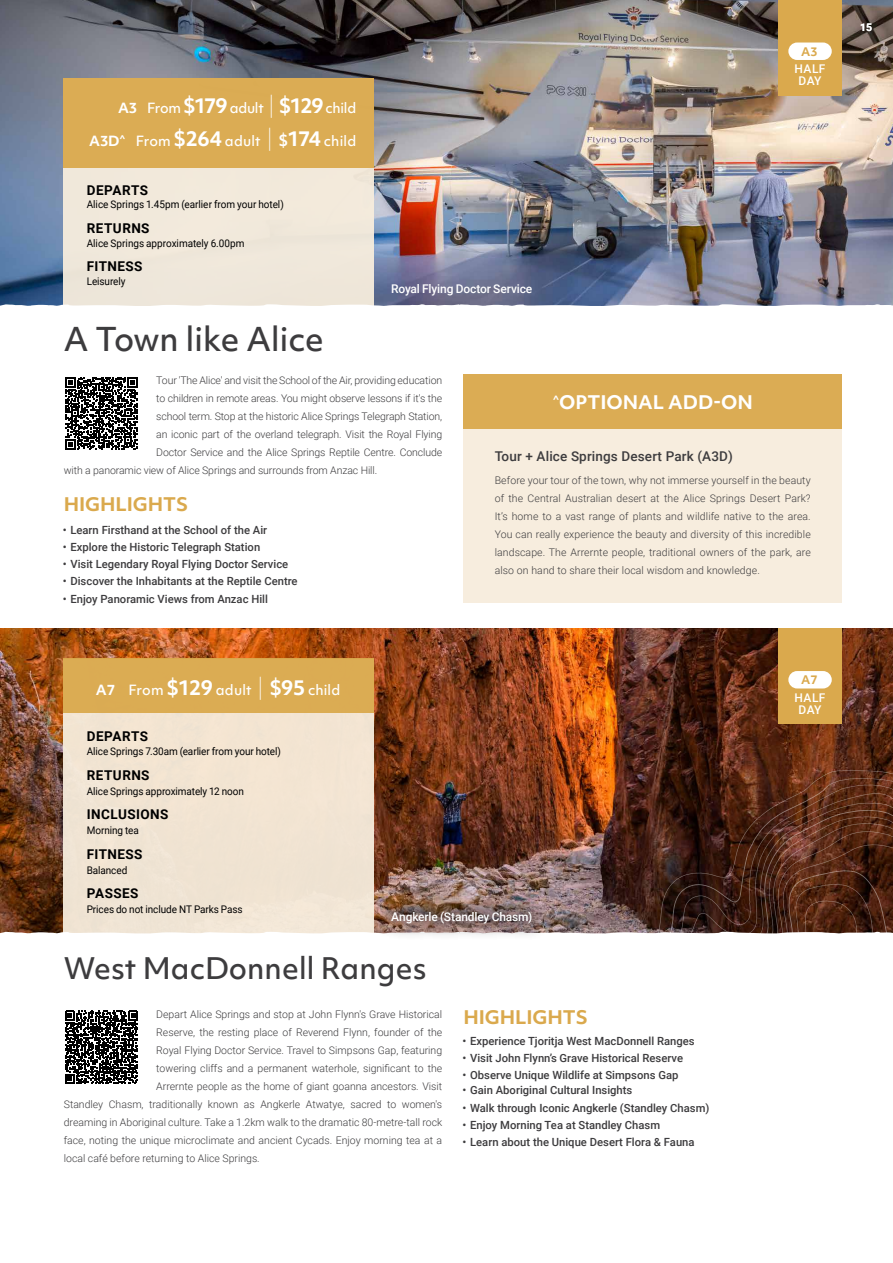
<style>
.page{position:relative;width:893px;height:1263px;background:#fff}
.page>*{position:absolute;margin:0;border:0;box-sizing:border-box;transform-origin:0 0}
.t1{font:500 31.5px "Objektiv Mk 1";color:#3d3c3e}
.t2{font:500 28.5px "Objektiv Mk 1";color:#3d3c3e}
.t3{font:700 18px "Objektiv Mk 1";color:#daa94d}
.t4{font:700 18px "Objektiv Mk 1";color:#fff}
.t5{font:700 13.5px "Roboto";letter-spacing:.03em;color:#000}
.t6{font:500 13.5px "Objektiv Mk 1";letter-spacing:.01em;color:#fff}
.t7{font:500 13.5px "Roboto";letter-spacing:.01em;color:#3d3c3e}
.t8{font:500 13.5px "Objektiv Mk 1";letter-spacing:-.02em;color:#fff}
.t9{font:500 12px/12px "Roboto";letter-spacing:-.01em;color:#fff;text-align:center}
.t10{font:700 11.4px "Objektiv Mk 1";color:#daa94d}
.t11{font:500 11.25px "Roboto";color:#3d3c3e}
.t12{font:300 10.5px/18px "Roboto";color:#3d3c3e;text-align:justify}
.t13{font:10.5px "Roboto";letter-spacing:-.005em;color:#000;scale:.95 1}
.t14{font:700 10.5px "Roboto";color:#fff}
.s1{font-weight:700}
.s2{font-weight:700;font-size:19.5px}
.s3{font-weight:100;font-size:21px}
.s4{font-weight:700;font-size:15px}
</style>
<div class="page">
<img style="left:1px;top:0;width:892px;height:304px">
<img style="left:0;top:628px;width:893px;height:142px">
<img style="left:0;top:0;width:1px;height:304px">
<div style="left:778px;top:0;width:64px;height:96px;background:#daa94d"></div>
<div style="left:788px;top:43px;width:44px;height:17px;background:#fff;border-radius:9px"></div>
<div style="left:64px;top:168px;width:310px;height:136px;background:#f0e8db"></div>
<div style="left:64px;top:78px;width:310px;height:90px;background:#dbac54"></div>
<div style="left:64px;top:713px;width:310px;height:57px;background:#f3e5d2"></div>
<div style="left:64px;top:659px;width:310px;height:54px;background:#dbac53"></div>
<div style="left:778px;top:628px;width:64px;height:96px;background:#daa94d"></div>
<div style="left:788px;top:671px;width:44px;height:17px;background:#fff;border-radius:9px"></div>
<svg style="left:0;top:304px;width:893px;height:2px"></svg>
<img style="left:0;top:770px;width:893px;height:164px">
<div style="left:372px;top:892px;width:179px;height:50px;background:#000;opacity:.47"></div>
<div style="left:463px;top:428px;width:379px;height:174px;background:#f7edde"></div>
<svg style="left:65px;top:377px;width:73px;height:72px"></svg>
<svg style="left:65px;top:1011px;width:73px;height:73px"></svg>
<div style="left:463px;top:374px;width:379px;height:54px;background:#dbac54"></div>
<p class="t10" style="left:801px;top:43px;width:18px">A3</p>
<p class="t8" style="left:118px;top:99px;width:240px"><span class="s1">A3</span> From <span class="s2">$179</span> adult <span class="s3">|</span> <span class="s2">$129</span> child</p>
<p class="t6" style="left:89px;top:131px;width:269px"><span class="s1">A3D</span><sup>^</sup> From <span class="s2">$264</span> adult <span class="s3">|</span> <span class="s4">$</span><span class="s2">174</span> child</p>
<p class="t5" style="left:87px;top:181px;width:63px">DEPARTS</p>
<p class="t13" style="left:87px;top:197px;width:209px">Alice Springs 1.45pm (earlier from your hotel)</p>
<p class="t5" style="left:87px;top:219px;width:64px">RETURNS</p>
<p class="t13" style="left:87px;top:235px;width:168px">Alice Springs approximately 6.00pm</p>
<p class="t5" style="left:87px;top:257px;width:57px">FITNESS</p>
<p class="t13" style="left:87px;top:274px;width:43px">Leisurely</p>
<p class="t9" style="left:391px;top:282px;width:143px">Royal Flying Doctor Service</p>
<p class="t9" style="left:795px;top:62px;width:32px">HALF<br>DAY</p>
<h1 class="t1" style="left:64px;top:317px;width:262px">A Town like Alice</h1>
<p class="t12" style="left:156px;top:371px;width:287px">Tour 'The Alice' and visit the School of the Air, providing education</p>
<p class="t12" style="left:156px;top:389px;width:287px">to children in remote areas. You might observe lessons if it's the</p>
<p class="t12" style="left:156px;top:407px;width:287px">school term. Stop at the historic Alice Springs Telegraph Station,</p>
<p class="t12" style="left:156px;top:425px;width:287px">an iconic part of the overland telegraph. Visit the Royal Flying</p>
<p class="t12" style="left:156px;top:443px;width:287px">Doctor Service and the Alice Springs Reptile Centre. Conclude</p>
<p class="t12" style="left:64px;top:461px;width:315px">with a panoramic view of Alice Springs and surrounds from Anzac Hill.</p>
<h3 class="t3" style="left:64px;top:491px;width:126px">HIGHLIGHTS</h3>
<p class="t11" style="left:63px;top:522px;width:206px">• Learn Firsthand at the School of the Air</p>
<p class="t11" style="left:63px;top:539px;width:199px">• Explore the Historic Telegraph Station</p>
<p class="t11" style="left:63px;top:556px;width:227px">• Visit Legendary Royal Flying Doctor Service</p>
<p class="t11" style="left:63px;top:573px;width:236px">• Discover the Inhabitants at the Reptile Centre</p>
<p class="t11" style="left:63px;top:591px;width:207px">• Enjoy Panoramic Views from Anzac Hill</p>
<p class="t6" style="left:96px;top:680px;width:246px"><span class="s1">A7</span> From <span class="s2">$129</span> adult <span class="s3">|</span> <span class="s2">$95</span> child</p>
<h3 class="t4" style="left:553px;top:389px;width:201px"><sup>^</sup>OPTIONAL ADD-ON</h3>
<p class="t7" style="left:495px;top:447px;width:240px">Tour + Alice Springs Desert Park (A3D)</p>
<p class="t12" style="left:495px;top:471px;width:318px">Before your tour of the town, why not immerse yourself in the beauty of the Central Australian desert at the Alice Springs Desert Park?<br>It’s home to a vast range of plants and wildlife native to the area.<br>You can really experience the beauty and diversity of this incredible landscape. The Arrernte people, traditional owners of the park, are also on hand to share their local wisdom and knowledge.</p>
<p class="t10" style="left:801px;top:672px;width:18px">A7</p>
<p class="t9" style="left:795px;top:691px;width:32px">HALF<br>DAY</p>
<p class="t5" style="left:87px;top:726px;width:63px">DEPARTS</p>
<p class="t13" style="left:87px;top:744px;width:206px">Alice Springs 7.30am (earlier from your hotel)</p>
<p class="t5" style="left:87px;top:766px;width:64px">RETURNS</p>
<p class="t13" style="left:87px;top:784px;width:167px">Alice Springs approximately 12 noon</p>
<p class="t5" style="left:87px;top:805px;width:83px">INCLUSIONS</p>
<p class="t13" style="left:87px;top:823px;width:56px">Morning tea</p>
<p class="t5" style="left:87px;top:845px;width:57px">FITNESS</p>
<p class="t13" style="left:87px;top:862px;width:44px">Balanced</p>
<p class="t5" style="left:87px;top:884px;width:53px">PASSES</p>
<p class="t13" style="left:87px;top:902px;width:166px">Prices do not include NT Parks Pass</p>
<p class="t9" style="left:391px;top:910px;width:143px">Angkerle (Standley Chasm)</p>
<h2 class="t2" style="left:64px;top:948px;width:364px">West MacDonnell Ranges</h2>
<p class="t12" style="left:156px;top:1005px;width:287px">Depart Alice Springs and stop at John Flynn's Grave Historical</p>
<p class="t12" style="left:156px;top:1023px;width:287px">Reserve, the resting place of Reverend Flynn, founder of the</p>
<p class="t12" style="left:156px;top:1041px;width:287px">Royal Flying Doctor Service. Travel to Simpsons Gap, featuring</p>
<p class="t12" style="left:156px;top:1059px;width:287px">towering cliffs and a permanent waterhole, significant to the</p>
<p class="t12" style="left:156px;top:1077px;width:287px">Arrernte people as the home of giant goanna ancestors. Visit</p>
<p class="t12" style="left:64px;top:1095px;width:380px">Standley Chasm, traditionally known as Angkerle Atwatye, sacred to women's</p>
<p class="t12" style="left:64px;top:1113px;width:380px">dreaming in Aboriginal culture. Take a 1.2km walk to the dramatic 80-metre-tall rock</p>
<p class="t12" style="left:64px;top:1131px;width:380px">face, noting the unique microclimate and ancient Cycads. Enjoy morning tea at a</p>
<p class="t12" style="left:64px;top:1149px;width:198px">local café before returning to Alice Springs.</p>
<h3 class="t3" style="left:463px;top:1004px;width:126px">HIGHLIGHTS</h3>
<p class="t11" style="left:463px;top:1033px;width:234px">• Experience Tjoritja West MacDonnell Ranges</p>
<p class="t11" style="left:463px;top:1050px;width:222px">• Visit John Flynn’s Grave Historical Reserve</p>
<p class="t11" style="left:463px;top:1067px;width:217px">• Observe Unique Wildlife at Simpsons Gap</p>
<p class="t11" style="left:463px;top:1082px;width:171px">• Gain Aboriginal Cultural Insights</p>
<p class="t11" style="left:463px;top:1100px;width:248px">• Walk through Iconic Angkerle (Standley Chasm)</p>
<p class="t11" style="left:463px;top:1117px;width:199px">• Enjoy Morning Tea at Standley Chasm</p>
<p class="t11" style="left:463px;top:1134px;width:233px">• Learn about the Unique Desert Flora &amp; Fauna</p>
<p class="t14" style="left:860px;top:20px;width:14px">15</p>
</div>
